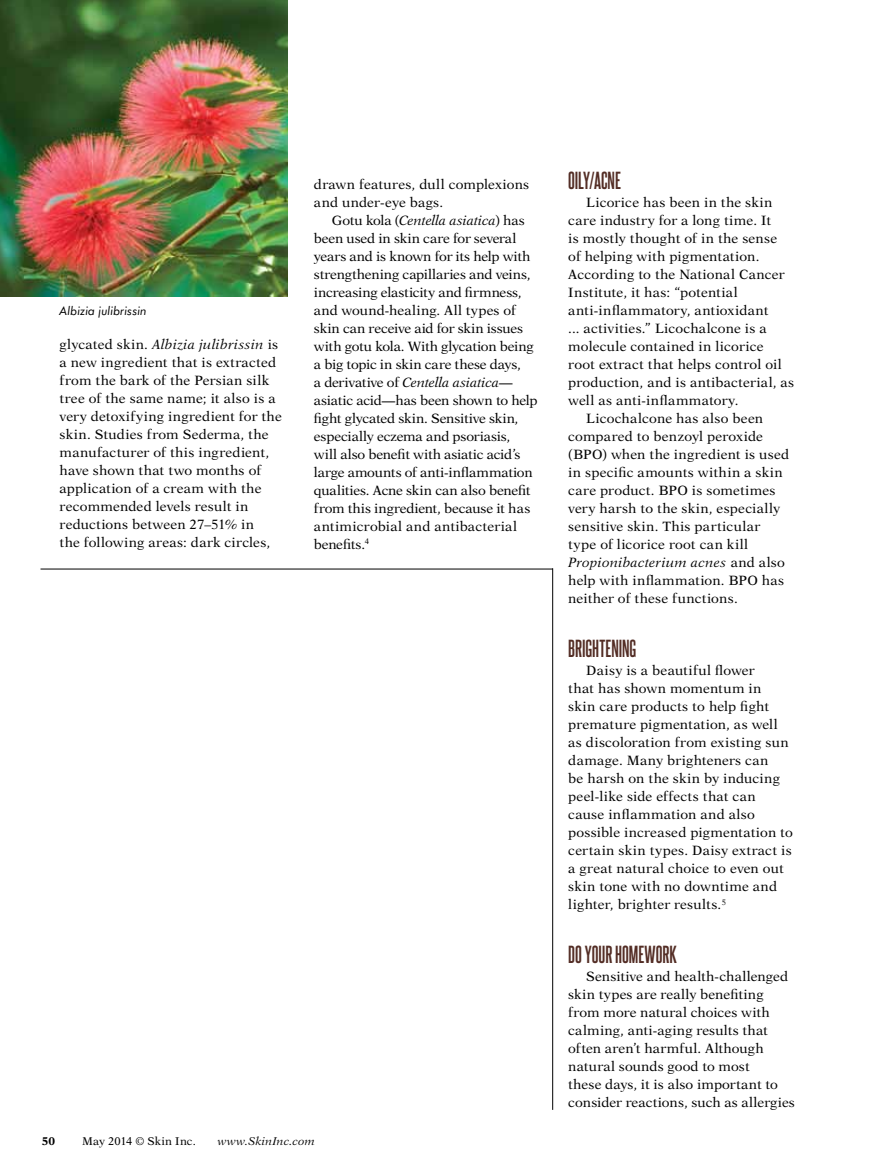
<style>
.page{position:relative;width:878px;height:1175px;background:#fff}
.page>*{position:absolute;margin:0;border:0;box-sizing:border-box;transform-origin:0 0}
.t1{font:700 21px "Steelfish Rg";color:#532d25}
.t2{font:13.5px/18px "New Aster";letter-spacing:.01em;color:#000}
.t3{font:13.5px "New Aster";letter-spacing:.03em;color:#000}
.t4{font:italic 13.5px "New Aster";letter-spacing:.02em;color:#000}
.t5{font:italic 12px "Futura BT";letter-spacing:.005em;color:#000}
.t6{font:11.25px "New Aster";letter-spacing:.01em;color:#000}
.t7{font:italic 11.25px "New Aster";letter-spacing:.015em;color:#000}
.t8{font:700 11.25px "New Aster";color:#000}
.s1{font-style:italic}
.s2{font-family:"Futura BT";font-weight:500}
.s3{font-style:normal}
</style>
<div class="page">
<img style="left:0;top:0;width:288px;height:297px">
<hr style="left:40px;top:568px;width:513px;height:1px;background:#000">
<hr style="left:552px;top:568px;width:1px;height:541px;background:#000">
<p class="t5" style="left:60px;top:303px;width:89px">Albizia julibrissin</p>
<p class="t2" style="left:60px;top:335px;width:224px">glycated skin. <span class="s1">Albizia julibrissin</span> is a new ingredient that is extracted from the bark of the Persian silk tree of the same name; it also is a very detoxifying ingredient for the skin. Studies from Sederma, the manufacturer of this ingredient, have shown that two months of application of a cream with the recommended levels result in reductions between 27–51% in<br>the following areas: dark circles,</p>
<p class="t2" style="left:314px;top:175px;width:217px">drawn features, dull complexions and under-eye bags.</p>
<p class="t2" style="left:314px;top:211px;width:225px;text-indent:18px">Gotu kola (<span class="s1">Centella asiatica</span>) has been used in skin care for several years and is known for its help with strengthening capillaries and veins, increasing elasticity and firmness, and wound-healing. All types of skin can receive aid for skin issues with gotu kola. With glycation being a big topic in skin care these days,<br>a derivative of <span class="s1">Centella asiatica</span><span class="s2">— </span>asiatic acid<span class="s2">—</span>has been shown to help fight glycated skin. Sensitive skin, especially eczema and psoriasis,<br>will also benefit with asiatic acid’s large amounts of anti-inflammation qualities. Acne skin can also benefit from this ingredient, because it has antimicrobial and antibacterial benefits.<sup>4</sup></p>
<p class="t8" style="left:42px;top:1134px;width:15px">50</p>
<p class="t6" style="left:82px;top:1134px;width:115px">May 2014 © Skin Inc.</p>
<p class="t7" style="left:218px;top:1135px;width:98px">www.SkinInc.com</p>
<h1 class="t1" style="left:568px;top:167px;width:54px">OILY/ACNE</h1>
<p class="t2" style="left:586px;top:193px;width:188px">Licorice has been in the skin</p>
<p class="t2" style="left:568px;top:211px;width:204px">care industry for a long time. It</p>
<p class="t2" style="left:568px;top:229px;width:210px">is mostly thought of in the sense</p>
<p class="t2" style="left:568px;top:247px;width:193px">of helping with pigmentation.</p>
<p class="t2" style="left:568px;top:265px;width:218px">According to the National Cancer</p>
<p class="t2" style="left:568px;top:283px;width:171px">Institute, it has: “potential</p>
<p class="t3" style="left:568px;top:302px;width:202px">anti-inflammatory, antioxidant</p>
<p class="t2" style="left:568px;top:319px;width:200px">... activities.” Licochalcone is a</p>
<p class="t2" style="left:568px;top:337px;width:197px">molecule contained in licorice</p>
<p class="t2" style="left:568px;top:355px;width:215px">root extract that helps control oil</p>
<p class="t2" style="left:568px;top:373px;width:227px">production, and is antibacterial, as</p>
<p class="t3" style="left:568px;top:392px;width:172px">well as anti-inflammatory.</p>
<p class="t2" style="left:586px;top:409px;width:178px">Licochalcone has also been</p>
<p class="t2" style="left:568px;top:427px;width:196px">compared to benzoyl peroxide</p>
<p class="t2" style="left:568px;top:445px;width:222px">(BPO) when the ingredient is used</p>
<p class="t3" style="left:568px;top:464px;width:216px">in specific amounts within a skin</p>
<p class="t2" style="left:568px;top:481px;width:209px">care product. BPO is sometimes</p>
<p class="t2" style="left:568px;top:499px;width:213px">very harsh to the skin, especially</p>
<p class="t2" style="left:568px;top:517px;width:193px">sensitive skin. This particular</p>
<p class="t2" style="left:568px;top:535px;width:181px">type of licorice root can kill</p>
<p class="t4" style="left:568px;top:554px;width:218px">Propionibacterium acnes <span class="s3">and also</span></p>
<p class="t2" style="left:568px;top:571px;width:217px">help with inflammation. BPO has</p>
<p class="t2" style="left:568px;top:589px;width:171px">neither of these functions.</p>
<h1 class="t1" style="left:568px;top:635px;width:70px">BRIGHTENING</h1>
<p class="t2" style="left:568px;top:661px;width:226px;text-indent:18px">Daisy is a beautiful flower<br>that has shown momentum in<br>skin care products to help fight premature pigmentation, as well as discoloration from existing sun damage. Many brighteners can<br>be harsh on the skin by inducing peel-like side effects that can cause inflammation and also possible increased pigmentation to certain skin types. Daisy extract is a great natural choice to even out skin tone with no downtime and lighter, brighter results.<sup>5</sup></p>
<h1 class="t1" style="left:568px;top:941px;width:109px">DO YOUR HOMEWORK</h1>
<p class="t2" style="left:568px;top:967px;width:228px;text-indent:18px">Sensitive and health-challenged skin types are really benefiting from more natural choices with calming, anti-aging results that often aren’t harmful. Although natural sounds good to most<br>these days, it is also important to consider reactions, such as allergies</p>
</div>
